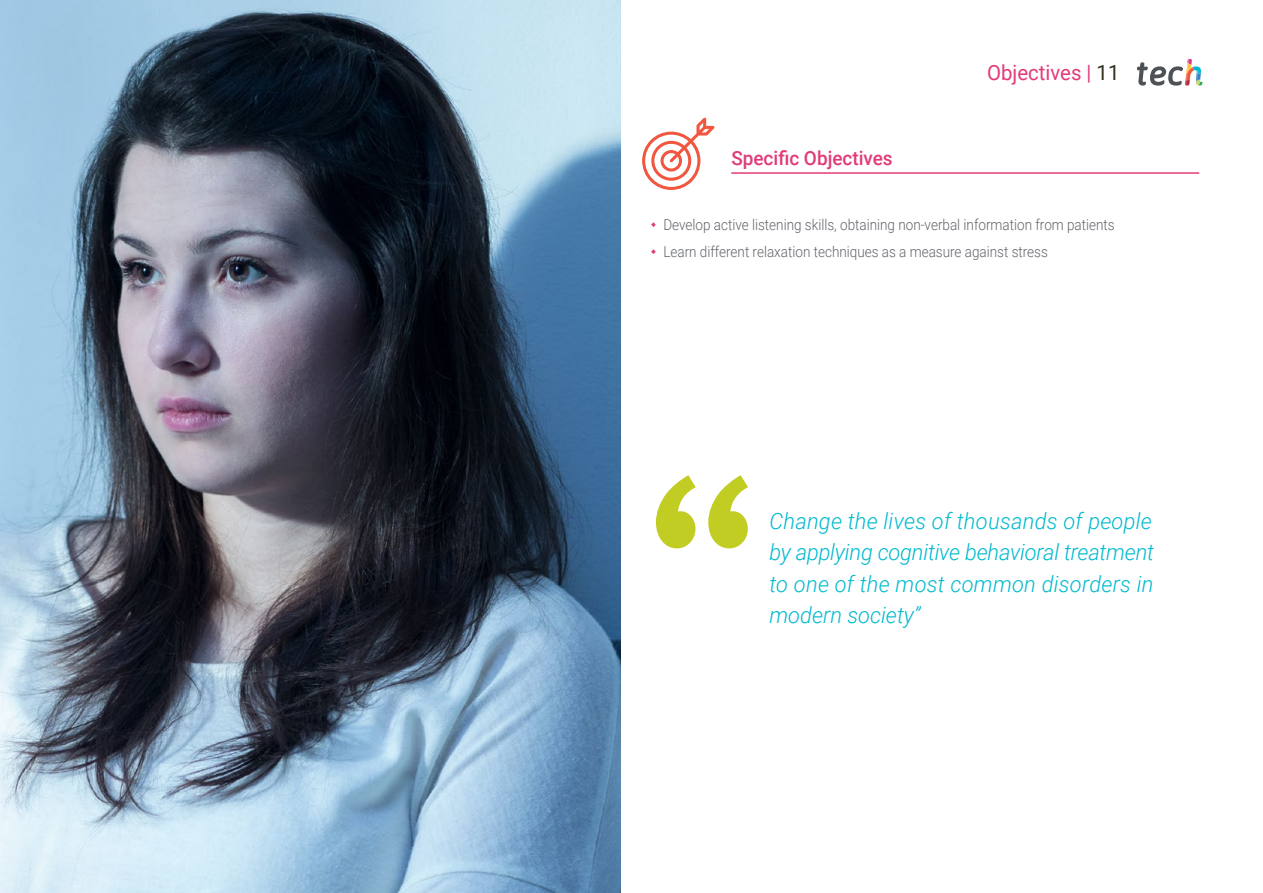
<style>
.page{position:relative;width:1263px;height:893px;background:#fff}
.page>*{position:absolute;margin:0;border:0;box-sizing:border-box;transform-origin:0 0}
.t1{font:italic 300 22.5px/31.5px "Roboto";letter-spacing:.01em;color:#00bacf;text-align:justify}
.t2{font:21px "Roboto";color:#e23a79}
.t3{font:500 19.5px "Roboto";color:#e23a79}
.t4{font:300 15px/26.7px "Roboto";color:#61646a;scale:.9 1}
.s1{color:#312e20}
</style>
<div class="page">
<img style="left:0;top:0;width:621px;height:893px">
<svg style="left:656px;top:475px;width:92px;height:73px"></svg>
<hr style="left:731px;top:173px;width:468px;height:1px;background:#e23a79">
<svg style="left:642px;top:118px;width:72px;height:72px"></svg>
<svg style="left:1137px;top:59px;width:65px;height:27px"></svg>
<h3 class="t3" style="left:731px;top:144px;width:163px">Specific Objectives</h3>
<h2 class="t2" style="left:987px;top:57px;width:134px">Objectives | <span class="s1">11</span></h2>
<p class="t4" style="left:663px;top:211px;width:503px">Develop active listening skills, obtaining non-verbal information from patients<br>Learn different relaxation techniques as a measure against stress</p>
<h1 class="t1" style="left:769px;top:504px;width:386px">Change the lives of thousands of people by applying cognitive behavioral treatment to one of the most common disorders in modern society”</h1>
</div>
